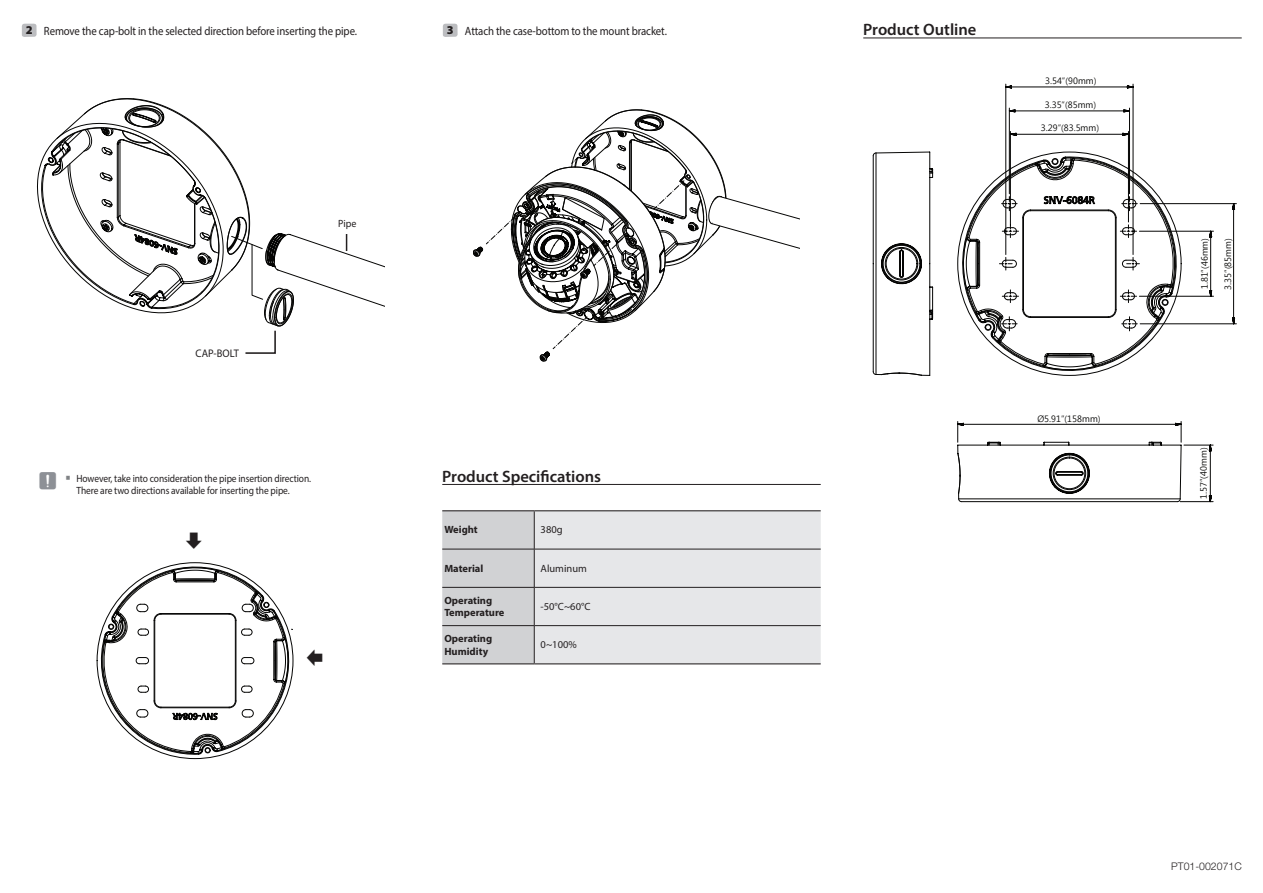
<style>
.page{position:relative;width:1263px;height:893px;background:#fff}
.page>*{position:absolute;margin:0;border:0;box-sizing:border-box;transform-origin:0 0}
.t1{font:600 16.5px "Myriad Pro";color:#231f20}
.t2{font:12px "Myriad Pro";letter-spacing:-.01em;color:#231f20;scale:.9 1}
.t3{font:11.1px "Myriad Pro";color:#231f20;scale:.95 1}
.t4{font:10.5px/12px "Myriad Pro";letter-spacing:-.01em;color:#231f20;scale:.9 1}
.t5{font:700 10.5px/12.6px "Myriad Pro";color:#231f20}
.t6{font:10.5px "Myriad Pro";letter-spacing:-.01em;color:#231f20}
.t7{font:300 10.5px "Helvetica Neue LT Std";color:#231f20}
.t8{font:10.5px "Myriad Pro";letter-spacing:-.01em;color:#231f20;scale:.95 1}
.t9{font:9px "Malgun Gothic";color:#050504}
.s1{font-weight:900}
.s2{font-family:"SIBD P1400";font-size:19.5px;color:#8d9096}
.s3{font-family:"SI Icon HR755";font-size:12px;color:#808285}
</style>
<div class="page">
<hr style="left:863px;top:38px;width:379px;height:1px;background:#231f20">
<svg style="left:21px;top:23px;width:16px;height:14px"></svg>
<svg style="left:96px;top:562px;width:198px;height:192px"></svg>
<svg style="left:37px;top:98px;width:348px;height:256px"></svg>
<hr style="left:442px;top:484px;width:379px;height:1px;background:#231f20">
<svg style="left:442px;top:23px;width:16px;height:14px"></svg>
<svg style="left:473px;top:109px;width:326px;height:252px"></svg>
<svg style="left:442px;top:511px;width:379px;height:152px;background:#dfe0e2"></svg>
<hr style="left:442px;top:510px;width:92px;height:1px;background:#231f20">
<hr style="left:534px;top:510px;width:287px;height:1px;background:#231f20">
<hr style="left:442px;top:663px;width:92px;height:1px;background:#231f20">
<hr style="left:534px;top:663px;width:287px;height:1px;background:#231f20">
<hr style="left:534px;top:511px;width:1px;height:38px;background:#231f20">
<hr style="left:442px;top:549px;width:92px;height:1px;background:#231f20">
<hr style="left:534px;top:549px;width:287px;height:1px;background:#231f20">
<hr style="left:534px;top:549px;width:1px;height:38px;background:#231f20">
<hr style="left:442px;top:587px;width:92px;height:1px;background:#231f20">
<hr style="left:534px;top:587px;width:287px;height:1px;background:#231f20">
<hr style="left:534px;top:588px;width:1px;height:37px;background:#231f20">
<hr style="left:442px;top:625px;width:92px;height:1px;background:#231f20">
<hr style="left:534px;top:625px;width:287px;height:1px;background:#231f20">
<hr style="left:534px;top:626px;width:1px;height:37px;background:#231f20">
<svg style="left:875px;top:151px;width:59px;height:225px"></svg>
<svg style="left:957px;top:84px;width:279px;height:418px"></svg>
<p class="t2" style="left:26px;top:23px;width:370px"><span class="s1">2</span> Remove the cap-bolt in the selected direction before inserting the pipe.</p>
<h1 class="t1" style="left:863px;top:19px;width:115px">Product Outline</h1>
<p class="t2" style="left:447px;top:23px;width:246px"><span class="s1">3</span> Attach the case-bottom to the mount bracket.</p>
<p class="t8" style="left:338px;top:217px;width:21px">Pipe</p>
<p class="t3" style="left:196px;top:346px;width:47px">CAP-BOLT</p>
<p class="t4" style="left:77px;top:472px;width:262px;text-indent:-38px"><span class="s2">J</span> <span class="s3">`</span> However, take into consideration the pipe insertion direction.<br>There are two directions available for inserting the pipe.</p>
<h1 class="t1" style="left:442px;top:465px;width:160px">Product Specifications</h1>
<p class="t5" style="left:444px;top:523px;width:35px">Weight</p>
<p class="t6" style="left:541px;top:523px;width:24px">380g</p>
<p class="t5" style="left:444px;top:562px;width:41px">Material</p>
<p class="t6" style="left:541px;top:562px;width:48px">Aluminum</p>
<p class="t5" style="left:444px;top:594px;width:62px">Operating<br>Temperature</p>
<p class="t6" style="left:541px;top:600px;width:51px">-50°C~60°C</p>
<p class="t5" style="left:444px;top:632px;width:49px">Operating<br>Humidity</p>
<p class="t6" style="left:541px;top:638px;width:38px">0~100%</p>
<p class="t9" style="left:1045px;top:76px;width:53px">3.54”(90mm)</p>
<p class="t9" style="left:1045px;top:100px;width:53px">3.35”(85mm)</p>
<p class="t9" style="left:1041px;top:123px;width:60px">3.29”(83.5mm)</p>
<p class="t9" style="left:1037px;top:414px;width:65px">Ø5.91”(158mm)</p>
<p class="t9" style="left:1199px;top:289px;width:53px;rotate:-90deg">1.81”(46mm)</p>
<p class="t9" style="left:1223px;top:290px;width:53px;rotate:-90deg">3.35”(85mm)</p>
<p class="t9" style="left:1198px;top:499px;width:53px;rotate:-90deg">1.57”(40mm)</p>
<p class="t7" style="left:1171px;top:860px;width:72px">PT01-002071C</p>
</div>
